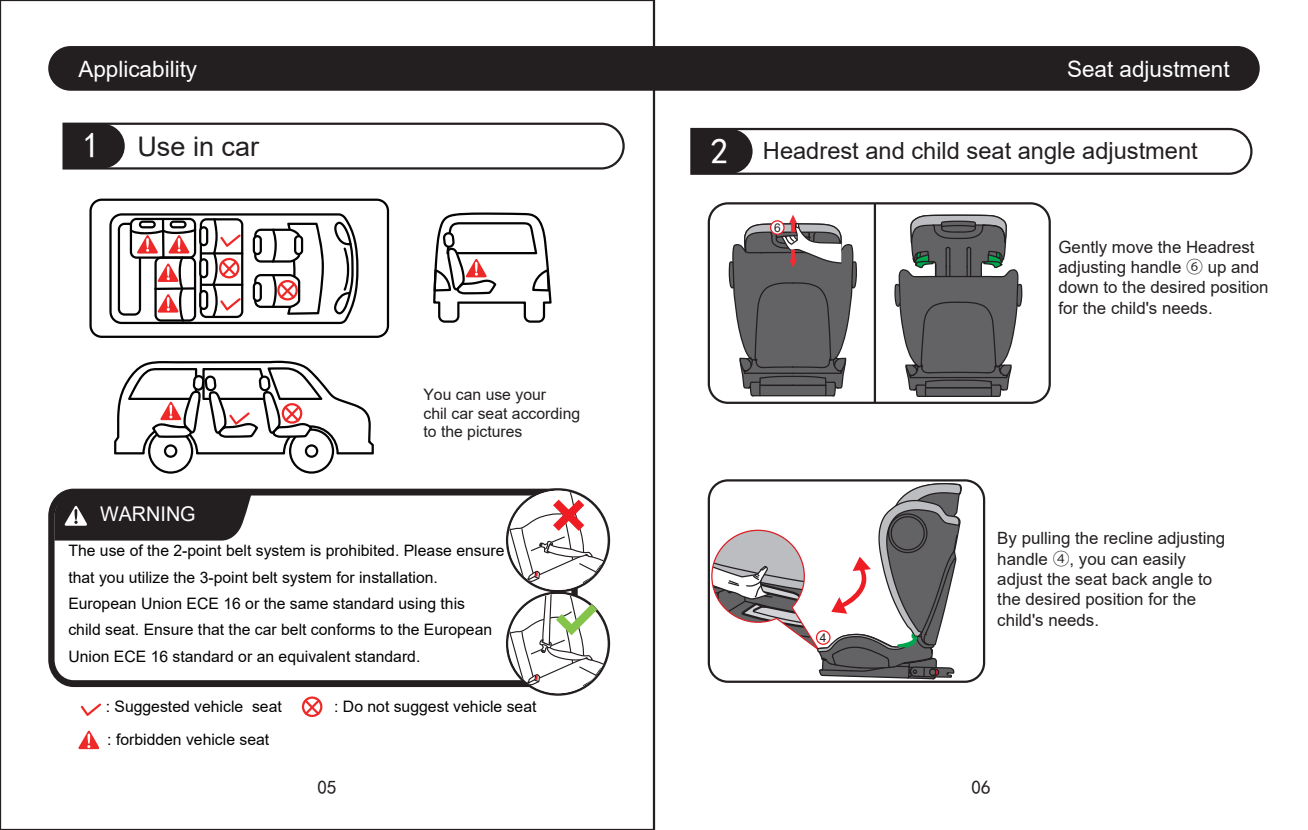
<style>
.page{position:relative;width:1308px;height:830px;background:#fff}
.page>*{position:absolute;margin:0;border:0;box-sizing:border-box;transform-origin:0 0}
.t1{font:27px "Arial";color:#231f20}
.t2{font:23.62px "Arial";color:#231f20}
.t3{font:22.5px "Arial";color:#fff}
.t4{font:20.25px "Arial";color:#fff}
.t5{font:19.12px "Sim Hei";color:#231f20}
.t6{font:16.88px/20.2px "Arial";color:#231f20}
.t7{font:15.75px/26.3px "Arial";color:#030303}
.t8{font:15.75px/18.9px "Arial";color:#231f20}
.t9{font:11.92px "Arial";color:#231f20}
.s1{font-family:"Sim Hei";font-size:36px;color:#fff}
.s2{font-family:"Koz Go Pr 6 N"}
</style>
<div class="page">
<svg style="left:894px;top:214px;width:129px;height:183px"></svg>
<hr style="left:935px;top:276px;width:46px;height:1px;background:#231f20">
<div style="left:48px;top:46px;width:1211px;height:45px;background:#231f20"></div>
<svg style="left:62px;top:122px;width:563px;height:48px"></svg>
<svg style="left:48px;top:488px;width:524px;height:198px"></svg>
<svg style="left:54px;top:491px;width:198px;height:49px;background:#312d2e"></svg>
<svg style="left:433px;top:212px;width:118px;height:110px"></svg>
<svg style="left:114px;top:360px;width:260px;height:113px"></svg>
<svg style="left:89px;top:198px;width:300px;height:140px"></svg>
<svg style="left:81px;top:703px;width:20px;height:12px"></svg>
<svg style="left:302px;top:696px;width:20px;height:20px"></svg>
<svg style="left:78px;top:730px;width:21px;height:18px"></svg>
<svg style="left:508px;top:490px;width:99px;height:203px"></svg>
<svg style="left:690px;top:127px;width:563px;height:48px"></svg>
<div style="left:707px;top:479px;width:278px;height:203px;border:2px solid #231f20;border-radius:19px"></div>
<div style="left:707px;top:202px;width:343px;height:202px;border:2px solid #231f20;border-radius:19px"></div>
<hr style="left:873px;top:203px;width:3px;height:199px;background:#231f20">
<svg style="left:728px;top:214px;width:129px;height:183px"></svg>
<div style="left:770px;top:221px;width:14px;height:13px;background:#fff;border-radius:50%"></div>
<div style="left:770px;top:220px;width:14px;height:15px;border:1px solid #ee1d23;border-radius:50%"></div>
<svg style="left:707px;top:482px;width:255px;height:200px"></svg>
<h3 class="t3" style="left:78px;top:53px;width:120px">Applicability</h3>
<h1 class="t1" style="left:83px;top:128px;width:178px"><span class="s1">1</span> Use in car</h1>
<p class="t4" style="left:100px;top:499px;width:97px">WARNING</p>
<p class="t8" style="left:423px;top:384px;width:158px">You can use your<br>chil car seat according to the pictures</p>
<p class="t7" style="left:68px;top:537px;width:437px">The use of the 2-point belt system is prohibited. Please ensure that you utilize the 3-point belt system for installation.<br>European Union ECE 16 or the same standard using this<br>child seat. Ensure that the car belt conforms to the European Union ECE 16 standard or an equivalent standard.</p>
<p class="t7" style="left:106px;top:689px;width:177px;line-height:33.1px">: Suggested vehicle seat : forbidden vehicle seat</p>
<p class="t7" style="left:334px;top:693px;width:204px">: Do not suggest vehicle seat</p>
<h3 class="t3" style="left:1067px;top:53px;width:164px">Seat adjustment</h3>
<h2 class="t2" style="left:710px;top:134px;width:489px"><span class="s1">2</span> Headrest and child seat angle adjustment</h2>
<p class="t9" style="left:774px;top:219px;width:8px">6</p>
<p class="t9" style="left:820px;top:629px;width:8px">4</p>
<p class="t6" style="left:1058px;top:236px;width:212px">Gently move the Headrest adjusting handle <span class="s2">⑥</span> up and down to the desired position for the child's needs.</p>
<p class="t6" style="left:997px;top:528px;width:229px">By pulling the recline adjusting handle <span class="s2">④</span>, you can easily adjust the seat back angle to the desired position for the child's needs.</p>
<p class="t5" style="left:317px;top:776px;width:21px">05</p>
<p class="t5" style="left:971px;top:776px;width:21px">06</p>
</div>
